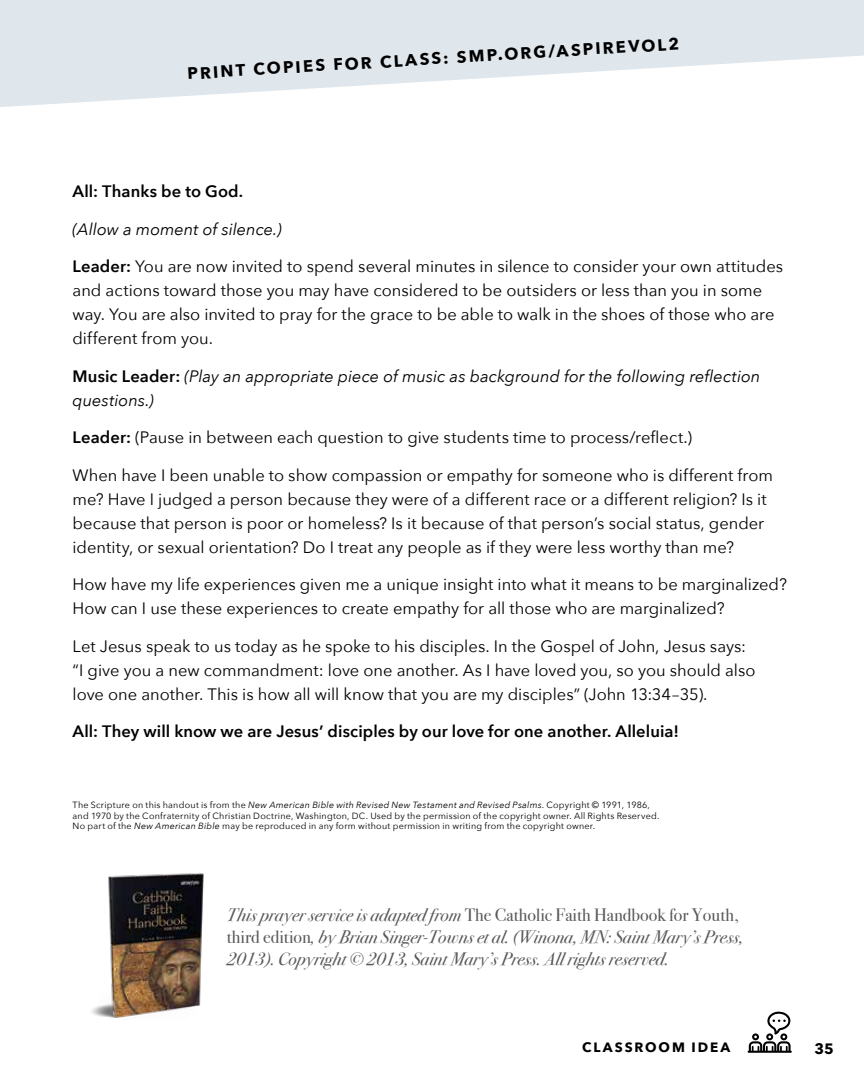
<style>
.page{position:relative;width:864px;height:1080px;background:#fff}
.page>*{position:absolute;margin:0;border:0;box-sizing:border-box;transform-origin:0 0}
.t1{font:italic 18px/21.6px "Bodoni Svty Two ITCTT";color:#58595b}
.t2{font:16.5px/24px "Avenir Next";color:#000}
.t3{font:italic 16.5px/24px "Avenir Next";color:#000}
.t4{font:600 16.5px "Avenir Next";letter-spacing:.005em;color:#000}
.t5{font:700 16.5px "Avenir Next";color:#000}
.t6{font:700 15px "Avenir Next";color:#000}
.t7{font:700 13.5px "Avenir Next";letter-spacing:.14em;color:#000}
.t8{font:9px/10.5px "Avenir Next";letter-spacing:.025em;color:#000}
.s1{font-weight:600}
.s2{font-weight:600;font-style:normal}
.s3{font-style:italic}
.s4{font-style:normal}
</style>
<div class="page">
<svg style="left:0;top:0;width:864px;height:107px;fill:#dfe6ec"></svg>
<img style="left:91px;top:873px;width:113px;height:145px">
<svg style="left:748px;top:1011px;width:44px;height:42px"></svg>
<p class="t5" style="left:187px;top:57px;width:494px;rotate:-3deg">PRINT COPIES FOR CLASS: SMP.ORG/ASPIREVOL2</p>
<p class="t4" style="left:73px;top:177px;width:172px">All: Thanks be to God.</p>
<p class="t3" style="left:73px;top:216px;width:211px">(Allow a moment of silence.)</p>
<p class="t2" style="left:73px;top:254px;width:712px"><span class="s1">Leader:</span> You are now invited to spend several minutes in silence to consider your own attitudes and actions toward those you may have considered to be outsiders or less than you in some way. You are also invited to pray for the grace to be able to walk in the shoes of those who are different from you.</p>
<p class="t3" style="left:73px;top:363px;width:689px"><span class="s2">Music Leader:</span> (Play an appropriate piece of music as background for the following reflection questions.)</p>
<p class="t2" style="left:73px;top:425px;width:621px"><span class="s1">Leader:</span> (Pause in between each question to give students time to process/reflect.)</p>
<p class="t2" style="left:73px;top:462px;width:702px">When have I been unable to show compassion or empathy for someone who is different from me? Have I judged a person because they were of a different race or a different religion? Is it because that person is poor or homeless? Is it because of that person’s social status, gender identity, or sexual orientation? Do I treat any people as if they were less worthy than me?</p>
<p class="t2" style="left:73px;top:572px;width:716px">How have my life experiences given me a unique insight into what it means to be marginalized?<br>How can I use these experiences to create empathy for all those who are marginalized?</p>
<p class="t2" style="left:73px;top:633px;width:685px">Let Jesus speak to us today as he spoke to his disciples. In the Gospel of John, Jesus says: “I give you a new commandment: love one another. As I have loved you, so you should also love one another. This is how all will know that you are my disciples” (John 13:34–35).</p>
<p class="t4" style="left:73px;top:717px;width:608px">All: They will know we are Jesus’ disciples by our love for one another. Alleluia!</p>
<p class="t8" style="left:73px;top:799px;width:588px">The Scripture on this handout is from the <span class="s3">New American Bible with Revised New Testament and Revised Psalms</span>. Copyright © 1991, 1986, and 1970 by the Confraternity of Christian Doctrine, Washington, DC. Used by the permission of the copyright owner. All Rights Reserved.<br>No part of the <span class="s3">New American Bible</span> may be reproduced in any form without permission in writing from the copyright owner.</p>
<p class="t1" style="left:227px;top:903px;width:518px">This prayer service is adapted from <span class="s4">The Catholic Faith Handbook for Youth, third edition</span>, by Brian Singer-Towns et al. (Winona, MN: Saint Mary’s Press,<br>2013). Copyright © 2013, Saint Mary’s Press. All rights reserved.</p>
<p class="t7" style="left:582px;top:1036px;width:150px">CLASSROOM IDEA</p>
<p class="t6" style="left:815px;top:1035px;width:21px">35</p>
</div>
